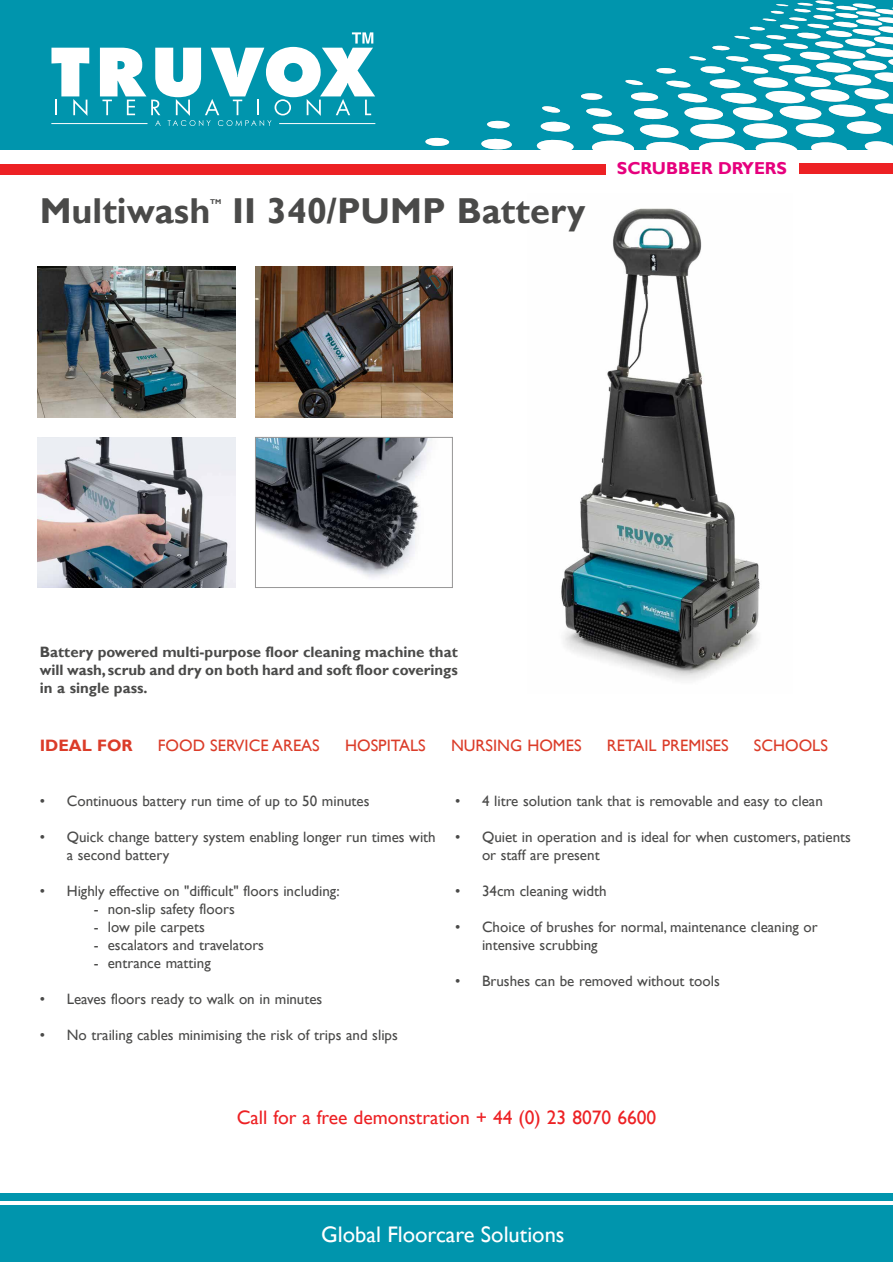
<style>
.page{position:relative;width:893px;height:1263px;background:#fff}
.page>*{position:absolute;margin:0;border:0;box-sizing:border-box;transform-origin:0 0}
.t1{font:700 36px "Gill Sans";color:#4a4a49}
.t2{font:22.5px "Gill Sans";color:#fff}
.t3{font:19.5px "Gill Sans";color:#ed2124}
.t4{font:700 17.25px "Gill Sans";color:#e6007d}
.t5{font:16.5px "Gill Sans";color:#db3c29}
.t6{font:700 16.5px "Gill Sans";color:#db3c29}
.t7{font:15px/18px "Gill Sans";color:#4a4a49}
.t8{font:700 15px/18px "Gill Sans";color:#4a4a49;text-align:justify}
.t9{font:700 7.05px "Gill Sans";color:#4a4a49}
</style>
<div class="page">
<img style="left:561px;top:208px;width:199px;height:472px">
<div style="left:0;top:164px;width:606px;height:11px;background:#ed2124"></div>
<div style="left:0;top:0;width:893px;height:149px;background:#0095ad"></div>
<svg style="left:375px;top:1px;width:518px;height:148px"></svg>
<svg style="left:51px;top:48px;width:38px;height:68px"></svg>
<svg style="left:100px;top:32px;width:275px;height:94px"></svg>
<hr style="left:279px;top:123px;width:96px;height:1px;background:#fff">
<hr style="left:51px;top:123px;width:96px;height:1px;background:#fff">
<div style="left:0;top:1194px;width:893px;height:7px;background:#0095ad"></div>
<div style="left:1px;top:1205px;width:892px;height:57px;background:#0095ad"></div>
<div style="left:799px;top:164px;width:94px;height:10px;background:#ed2124"></div>
<img style="left:38px;top:267px;width:198px;height:151px">
<img style="left:255px;top:267px;width:198px;height:151px">
<img style="left:38px;top:437px;width:198px;height:151px">
<img style="left:257px;top:439px;width:175px;height:139px">
<div style="left:255px;top:437px;width:198px;height:151px;border:1px solid #979696"></div>
<h1 class="t1" style="left:40px;top:189px;width:172px">Multiwash</h1>
<p class="t9" style="left:210px;top:198px;width:13px">TM</p>
<h1 class="t1" style="left:232px;top:189px;width:355px">II 340/PUMP Battery</h1>
<p class="t4" style="left:617px;top:158px;width:172px">SCRUBBER DRYERS</p>
<p class="t8" style="left:40px;top:643px;width:419px">Battery powered multi-purpose floor cleaning machine that will wash, scrub and dry on both hard and soft floor coverings in a single pass.</p>
<p class="t6" style="left:40px;top:735px;width:94px">IDEAL FOR</p>
<p class="t5" style="left:158px;top:735px;width:163px">FOOD SERVICE AREAS</p>
<p class="t5" style="left:345px;top:735px;width:82px">HOSPITALS</p>
<p class="t5" style="left:451px;top:735px;width:132px">NURSING HOMES</p>
<p class="t5" style="left:607px;top:735px;width:123px">RETAIL PREMISES</p>
<p class="t5" style="left:754px;top:735px;width:76px">SCHOOLS</p>
<p class="t7" style="left:40px;top:792px;width:331px">• Continuous battery run time of up to 50 minutes</p>
<p class="t7" style="left:67px;top:828px;width:371px;text-indent:-27px">• Quick change battery system enabling longer run times with a second battery</p>
<p class="t7" style="left:40px;top:882px;width:301px">• Highly effective on "difficult" floors including:</p>
<p class="t7" style="left:94px;top:900px;width:143px">- non-slip safety floors</p>
<p class="t7" style="left:94px;top:918px;width:113px">- low pile carpets</p>
<p class="t7" style="left:94px;top:936px;width:172px">- escalators and travelators</p>
<p class="t7" style="left:94px;top:954px;width:119px">- entrance matting</p>
<p class="t7" style="left:40px;top:990px;width:284px">• Leaves floors ready to walk on in minutes</p>
<p class="t7" style="left:40px;top:1026px;width:360px">• No trailing cables minimising the risk of trips and slips</p>
<p class="t7" style="left:455px;top:792px;width:369px">• 4 litre solution tank that is removable and easy to clean</p>
<p class="t7" style="left:482px;top:828px;width:370px;text-indent:-27px">• Quiet in operation and is ideal for when customers, patients or staff are present</p>
<p class="t7" style="left:455px;top:882px;width:153px">• 34cm cleaning width</p>
<p class="t7" style="left:482px;top:918px;width:337px;text-indent:-27px">• Choice of brushes for normal, maintenance cleaning or intensive scrubbing</p>
<p class="t7" style="left:455px;top:972px;width:266px">• Brushes can be removed without tools</p>
<h3 class="t3" style="left:237px;top:1106px;width:421px">Call for a free demonstration + 44 (0) 23 8070 6600</h3>
<h2 class="t2" style="left:321px;top:1221px;width:245px">Global Floorcare Solutions</h2>
</div>
